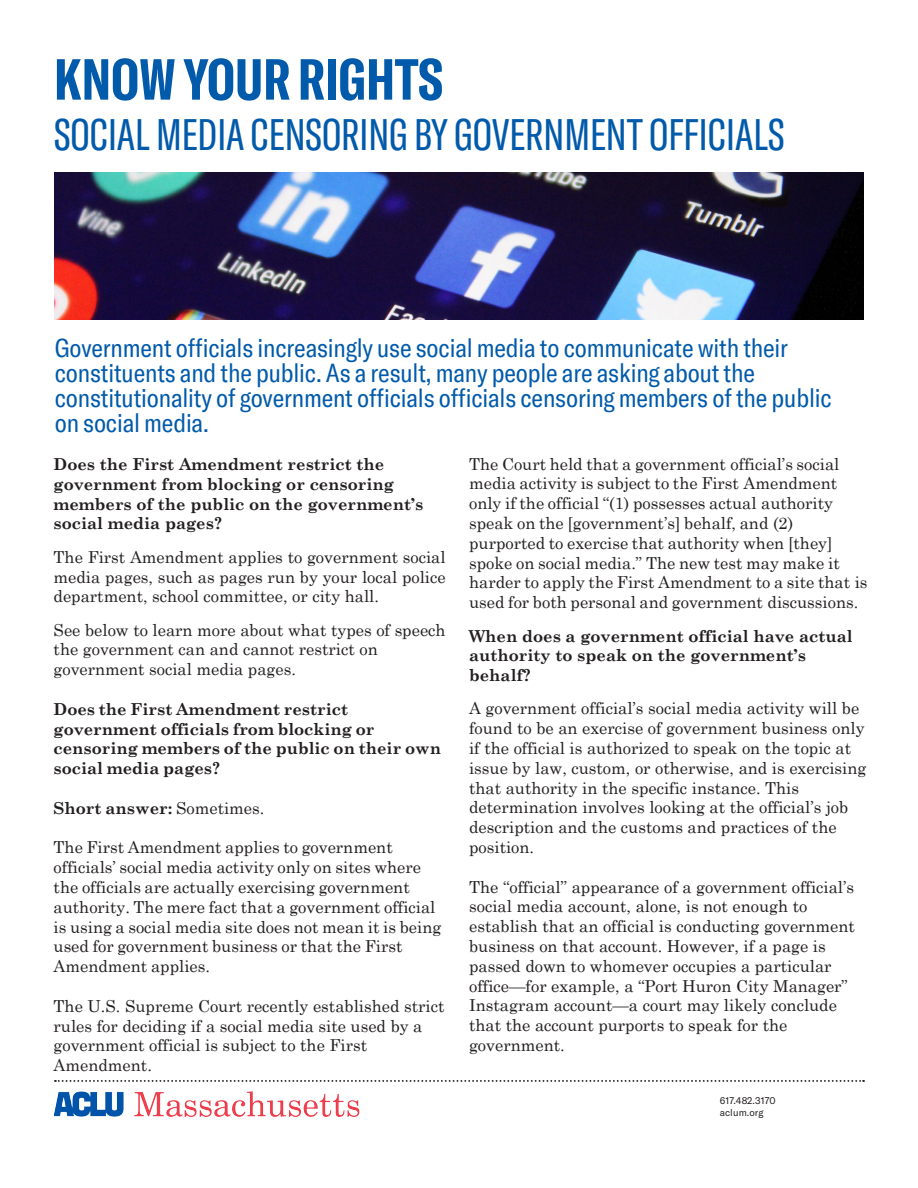
<style>
.page{position:relative;width:918px;height:1188px;background:#fff}
.page>*{position:absolute;margin:0;border:0;box-sizing:border-box;transform-origin:0 0}
.t1{font:700 extra-condensed 57px "GT America";color:#015aaa}
.t2{font:extra-condensed 43.5px "GT America";color:#015aaa}
.Case_Study_Subtitle{font:condensed 25.5px/24.9px "GT America";letter-spacing:-.005em;color:#015aaa}
.Body{font:16.5px/19.8px "Century Schoolbook";color:#231f20}
.Body-2{font:700 16.5px/19.8px "Century Schoolbook";color:#231f20}
.t3{font:9.75px/12.3px "GT America";letter-spacing:.01em;color:#231f20}
.s1{font-weight:400}
</style>
<div class="page">
<img style="left:54px;top:173px;width:810px;height:147px">
<svg style="left:55px;top:1080px;width:809px;height:2px"></svg>
<img style="left:54px;top:1091px;width:306px;height:26px">
<p class="t1" style="left:54px;top:45px;width:390px">KNOW YOUR RIGHTS</p>
<p class="t2" style="left:54px;top:110px;width:732px">SOCIAL MEDIA CENSORING BY GOVERNMENT OFFICIALS</p>
<p class="Case_Study_Subtitle" style="left:55px;top:336px;width:779px">Government officials increasingly use social media to communicate with their constituents and the public. As a result, many people are asking about the constitutionality of government officials officials censoring members of the public on social media.</p>
<p class="Body-2" style="left:54px;top:453px;width:371px">Does the First Amendment restrict the government from blocking or censoring members of the public on the government’s social media pages?</p>
<p class="Body" style="left:54px;top:545px;width:394px;text-align:justify">The First Amendment applies to government social media pages, such as pages run by your local police department, school committee, or city hall.</p>
<p class="Body" style="left:54px;top:618px;width:394px">See below to learn more about what types of speech the government can and cannot restrict on government social media pages.</p>
<p class="Body-2" style="left:54px;top:698px;width:389px">Does the First Amendment restrict government officials from blocking or censoring members of the public on their own social media pages?</p>
<p class="Body-2" style="left:54px;top:797px;width:212px">Short answer: <span class="s1">Sometimes.</span></p>
<p class="Body" style="left:54px;top:836px;width:389px">The First Amendment applies to government officials’ social media activity only on sites where the officials are actually exercising government authority. The mere fact that a government official is using a social media site does not mean it is being used for government business or that the First Amendment applies.</p>
<p class="Body" style="left:54px;top:995px;width:392px">The U.S. Supreme Court recently established strict rules for deciding if a social media site used by a government official is subject to the First Amendment.</p>
<p class="Body" style="left:469px;top:452px;width:400px">The Court held that a government official’s social media activity is subject to the First Amendment only if the official “(1) possesses actual authority speak on the [government’s] behalf, and (2) purported to exercise that authority when [they] spoke on social media.” The new test may make it harder to apply the First Amendment to a site that is used for both personal and government discussions.</p>
<p class="Body-2" style="left:469px;top:625px;width:385px">When does a government official have actual authority to speak on the government’s behalf?</p>
<p class="Body" style="left:469px;top:697px;width:399px">A government official’s social media activity will be found to be an exercise of government business only if the official is authorized to speak on the topic at issue by law, custom, or otherwise, and is exercising that authority in the specific instance. This determination involves looking at the official’s job description and the customs and practices of the position.</p>
<p class="Body" style="left:469px;top:875px;width:387px">The “official” appearance of a government official’s social media account, alone, is not enough to establish that an official is conducting government business on that account. However, if a page is passed down to whomever occupies a particular office—for example, a “Port Huron City Manager” Instagram account—a court may likely conclude that the account purports to speak for the government.</p>
<p class="t3" style="left:720px;top:1094px;width:57px">617.482.3170 aclum.org</p>
</div>
